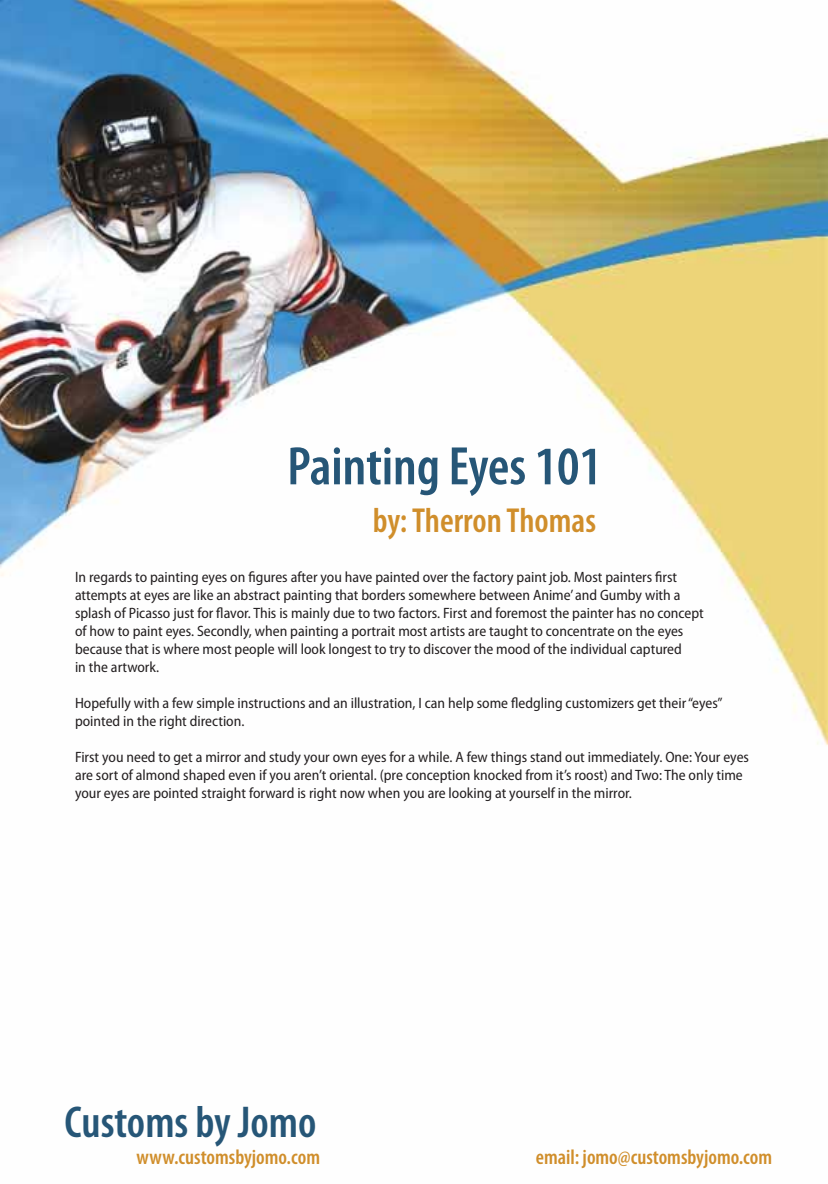
<style>
.page{position:relative;width:828px;height:1184px;background:#fff}
.page>*{position:absolute;margin:0;border:0;box-sizing:border-box;transform-origin:0 0}
.t1{font:600 condensed 54.6px "Myriad Pro";color:#265677}
.t2{font:600 condensed 44.85px "Myriad Pro";color:#265677}
.t3{font:600 condensed 34.8px "Myriad Pro";color:#d08e2b}
.t4{font:600 condensed 21px "Myriad Pro";color:#d08e2b}
.t5{font:semi-condensed 15px/18px "Myriad Pro";color:#231f20}
</style>
<div class="page">
<img style="left:0;top:0;width:828px;height:746px">
<p class="t1" style="left:287px;top:433px;width:316px">Painting Eyes 101</p>
<p class="t3" style="left:373px;top:499px;width:225px">by: Therron Thomas</p>
<p class="t5" style="left:75px;top:569px;width:630px">In regards to painting eyes on figures after you have painted over the factory paint job. Most painters first attempts at eyes are like an abstract painting that borders somewhere between Anime’ and Gumby with a splash of Picasso just for flavor. This is mainly due to two factors. First and foremost the painter has no concept of how to paint eyes. Secondly, when painting a portrait most artists are taught to concentrate on the eyes because that is where most people will look longest to try to discover the mood of the individual captured<br>in the artwork.</p>
<p class="t5" style="left:75px;top:695px;width:649px">Hopefully with a few simple instructions and an illustration, I can help some fledgling customizers get their “eyes” pointed in the right direction.</p>
<p class="t5" style="left:75px;top:749px;width:675px">First you need to get a mirror and study your own eyes for a while. A few things stand out immediately. One: Your eyes are sort of almond shaped even if you aren’t oriental. (pre conception knocked from it’s roost) and Two: The only time your eyes are pointed straight forward is right now when you are looking at yourself in the mirror.</p>
<p class="t2" style="left:65px;top:1095px;width:253px">Customs by Jomo</p>
<p class="t4" style="left:137px;top:1144px;width:185px">www.customsbyjomo.com</p>
<p class="t4" style="left:536px;top:1144px;width:238px">email: jomo@customsbyjomo.com</p>
</div>
